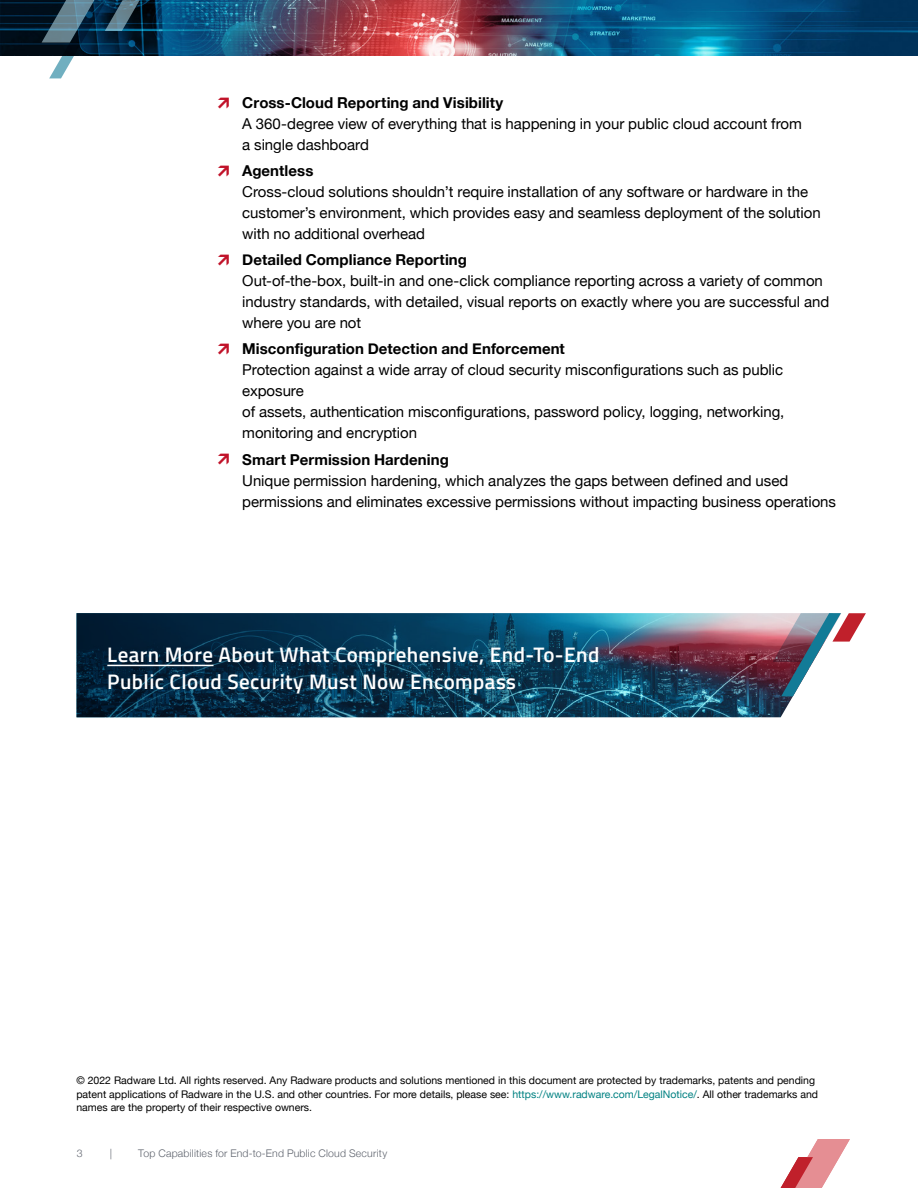
<style>
.page{position:relative;width:918px;height:1188px;background:#fff}
.page>*{position:absolute;margin:0;border:0;box-sizing:border-box;transform-origin:0 0}
.t1{font:600 21px/27px "Titillium Web";letter-spacing:.02em;color:#fff}
.t2{font:15px/21px "Helvetica Neue";letter-spacing:-.005em;color:#000}
.t3{font:700 15px "Helvetica Neue";letter-spacing:.005em;color:#000}
.t4{font:10.5px/13.5px "Helvetica Neue";color:#000}
.t5{font:300 10.5px "Helvetica Neue";letter-spacing:.02em;color:#5e636d}
.s1{color:#008182}
</style>
<div class="page">
<img style="left:0;top:0;width:918px;height:55px">
<img style="left:77px;top:613px;width:716px;height:104px">
<hr style="left:107px;top:665px;width:107px;height:1px;background:#fff">
<svg style="left:773px;top:613px;width:93px;height:83px"></svg>
<svg style="left:781px;top:1139px;width:69px;height:49px"></svg>
<svg style="left:42px;top:0;width:98px;height:78px"></svg>
<p class="t3" style="left:242px;top:91px;width:263px">Cross-Cloud Reporting and Visibility</p>
<p class="t2" style="left:242px;top:114px;width:561px">A 360-degree view of everything that is happening in your public cloud account from a single dashboard</p>
<p class="t3" style="left:242px;top:159px;width:73px">Agentless</p>
<p class="t2" style="left:242px;top:182px;width:580px">Cross-cloud solutions shouldn’t require installation of any software or hardware in the customer’s environment, which provides easy and seamless deployment of the solution with no additional overhead</p>
<p class="t3" style="left:242px;top:248px;width:226px">Detailed Compliance Reporting</p>
<p class="t2" style="left:242px;top:271px;width:588px">Out-of-the-box, built-in and one-click compliance reporting across a variety of common industry standards, with detailed, visual reports on exactly where you are successful and where you are not</p>
<p class="t3" style="left:242px;top:337px;width:324px">Misconfiguration Detection and Enforcement</p>
<p class="t2" style="left:242px;top:361px;width:544px">Protection against a wide array of cloud security misconfigurations such as public exposure<br>of assets, authentication misconfigurations, password policy, logging, networking, monitoring and encryption</p>
<p class="t3" style="left:242px;top:447px;width:208px">Smart Permission Hardening</p>
<p class="t2" style="left:242px;top:471px;width:595px">Unique permission hardening, which analyzes the gaps between defined and used permissions and eliminates excessive permissions without impacting business operations</p>
<h1 class="t1" style="left:107px;top:641px;width:494px">Learn More About What Comprehensive, End-To-End<br>Public Cloud Security Must Now Encompass</h1>
<p class="t4" style="left:76px;top:1075px;width:743px">© 2022 Radware Ltd. All rights reserved. Any Radware products and solutions mentioned in this document are protected by trademarks, patents and pending patent applications of Radware in the U.S. and other countries. For more details, please see: <span class="s1">https://www.radware.com/LegalNotice/</span>. All other trademarks and names are the property of their respective owners.</p>
<p class="t5" style="left:77px;top:1145px;width:7px">3</p>
<p class="t5" style="left:110px;top:1145px;width:4px">|</p>
<p class="t5" style="left:138px;top:1145px;width:250px">Top Capabilities for End-to-End Public Cloud Security</p>
</div>
